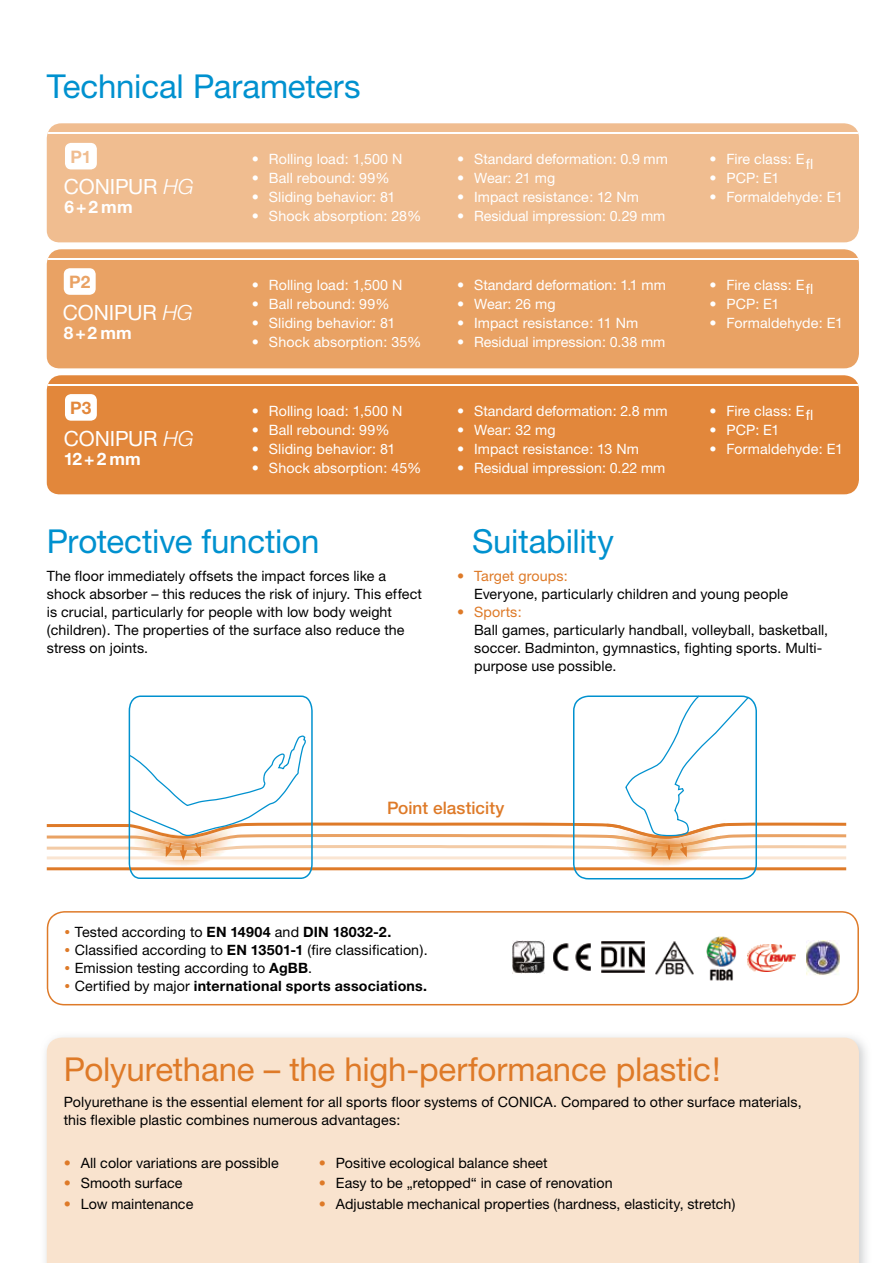
<style>
.page{position:relative;width:893px;height:1263px;background:#fff}
.page>*{position:absolute;margin:0;border:0;box-sizing:border-box;transform-origin:0 0}
.t1{font:33px "Helvetica Neue CE";letter-spacing:-.005em;color:#0091cf}
.t2{font:33px "Helvetica Neue CE";letter-spacing:-.005em;color:#de7a28}
.t3{font:21px "Helvetica Neue CE";letter-spacing:-.005em;color:#fff}
.t4{font:700 17.25px "Helvetica Neue";letter-spacing:.01em;color:#fff}
.t5{font:500 17.25px "Helvetica Neue CE";color:#de7a28}
.t6{font:700 17.25px "Helvetica Neue";color:#f0bd90}
.t7{font:700 17.25px "Helvetica Neue";color:#e9a264}
.t8{font:700 17.25px "Helvetica Neue";color:#e2873b}
.t9{font:14.25px/18px "Helvetica Neue CE";letter-spacing:.005em;color:#000}
.t10{font:14.25px "Helvetica Neue CE";letter-spacing:.005em;color:#fff}
.t11{font:700 14.25px "Helvetica Neue";letter-spacing:.015em;color:#000}
.t12{font:14.25px "Helvetica Neue CE";letter-spacing:.005em;color:#de7a28}
.s1{font-weight:300;font-style:italic}
.s2{font-family:"Bell Gothic";font-weight:700;color:#de7a28}
.s3{font-family:"Helvetica Neue";font-weight:700}
.s4{font-family:"Bell Gothic";color:#de7a28}
.s5{font-family:"Helvetica Neue CE";font-weight:400}
.s6{color:#de7a28}
</style>
<div class="page">
<div style="left:47px;top:1037px;width:812px;height:226px;background:#f9e3ce"></div>
<div style="left:47px;top:123px;width:812px;height:119px;background:#f0bd90"></div>
<hr style="left:47px;top:132px;width:812px;height:1px;background:#fff">
<div style="left:47px;top:249px;width:812px;height:119px;background:#e9a264"></div>
<hr style="left:47px;top:258px;width:812px;height:1px;background:#fff">
<div style="left:47px;top:375px;width:812px;height:119px;background:#e2873b"></div>
<hr style="left:47px;top:384px;width:812px;height:1px;background:#fff">
<svg style="left:65px;top:143px;width:32px;height:26px"></svg>
<svg style="left:64px;top:268px;width:32px;height:27px"></svg>
<svg style="left:65px;top:394px;width:32px;height:27px"></svg>
<svg style="left:47px;top:695px;width:799px;height:184px"></svg>
<svg style="left:47px;top:911px;width:812px;height:94px"></svg>
<img style="left:748px;top:945px;width:48px;height:26px">
<img style="left:807px;top:941px;width:32px;height:35px">
<img style="left:655px;top:941px;width:40px;height:33px">
<img style="left:601px;top:942px;width:43px;height:31px">
<img style="left:705px;top:936px;width:32px;height:44px">
<img style="left:553px;top:942px;width:38px;height:31px">
<img style="left:513px;top:940px;width:32px;height:34px">
<h1 class="t1" style="left:47px;top:67px;width:315px">Technical Parameters</h1>
<p class="t6" style="left:70px;top:146px;width:22px">P1</p>
<h2 class="t3" style="left:64px;top:174px;width:131px">CONIPUR <span class="s1">HG</span></h2>
<p class="t4" style="left:65px;top:196px;width:69px">6+2 mm</p>
<p class="t7" style="left:69px;top:271px;width:23px">P2</p>
<h2 class="t3" style="left:63px;top:300px;width:131px">CONIPUR <span class="s1">HG</span></h2>
<p class="t4" style="left:64px;top:322px;width:70px">8+2 mm</p>
<p class="t8" style="left:70px;top:397px;width:23px">P3</p>
<h2 class="t3" style="left:64px;top:426px;width:131px">CONIPUR <span class="s1">HG</span></h2>
<p class="t4" style="left:64px;top:448px;width:79px">12+2 mm</p>
<p class="t10" style="left:252px;top:150px;width:152px">• Rolling load: 1,500 N</p>
<p class="t10" style="left:252px;top:169px;width:139px">• Ball rebound: 99%</p>
<p class="t10" style="left:252px;top:188px;width:145px">• Sliding behavior: 81</p>
<p class="t10" style="left:252px;top:208px;width:171px">• Shock absorption: 28%</p>
<p class="t10" style="left:252px;top:276px;width:152px">• Rolling load: 1,500 N</p>
<p class="t10" style="left:252px;top:295px;width:139px">• Ball rebound: 99%</p>
<p class="t10" style="left:252px;top:314px;width:145px">• Sliding behavior: 81</p>
<p class="t10" style="left:252px;top:333px;width:171px">• Shock absorption: 35%</p>
<p class="t10" style="left:252px;top:402px;width:152px">• Rolling load: 1,500 N</p>
<p class="t10" style="left:252px;top:421px;width:139px">• Ball rebound: 99%</p>
<p class="t10" style="left:252px;top:440px;width:145px">• Sliding behavior: 81</p>
<p class="t10" style="left:252px;top:459px;width:171px">• Shock absorption: 45%</p>
<p class="t10" style="left:457px;top:150px;width:212px">• Standard deformation: 0.9 mm</p>
<p class="t10" style="left:457px;top:169px;width:100px">• Wear: 21 mg</p>
<p class="t10" style="left:457px;top:189px;width:183px">• Impact resistance: 12 Nm</p>
<p class="t10" style="left:457px;top:208px;width:210px">• Residual impression: 0.29 mm</p>
<p class="t10" style="left:457px;top:276px;width:210px">• Standard deformation: 1.1 mm</p>
<p class="t10" style="left:457px;top:295px;width:100px">• Wear: 26 mg</p>
<p class="t10" style="left:457px;top:314px;width:183px">• Impact resistance: 11 Nm</p>
<p class="t10" style="left:457px;top:333px;width:210px">• Residual impression: 0.38 mm</p>
<p class="t10" style="left:457px;top:402px;width:212px">• Standard deformation: 2.8 mm</p>
<p class="t10" style="left:457px;top:421px;width:100px">• Wear: 32 mg</p>
<p class="t10" style="left:457px;top:440px;width:183px">• Impact resistance: 13 Nm</p>
<p class="t10" style="left:457px;top:459px;width:210px">• Residual impression: 0.22 mm</p>
<h1 class="t1" style="left:47px;top:522px;width:274px">Protective function</h1>
<h1 class="t1" style="left:472px;top:522px;width:143px">Suitability</h1>
<p class="t10" style="left:709px;top:150px;width:105px">• Fire class: Efl</p>
<p class="t10" style="left:709px;top:169px;width:71px">• PCP: E1</p>
<p class="t10" style="left:709px;top:189px;width:135px">• Formaldehyde: E1</p>
<p class="t10" style="left:709px;top:276px;width:105px">• Fire class: Efl</p>
<p class="t10" style="left:709px;top:295px;width:71px">• PCP: E1</p>
<p class="t10" style="left:709px;top:314px;width:135px">• Formaldehyde: E1</p>
<p class="t10" style="left:709px;top:402px;width:105px">• Fire class: Efl</p>
<p class="t10" style="left:709px;top:421px;width:71px">• PCP: E1</p>
<p class="t10" style="left:709px;top:440px;width:135px">• Formaldehyde: E1</p>
<p class="t9" style="left:47px;top:567px;width:377px">The floor immediately offsets the impact forces like a shock absorber – this reduces the risk of injury. This effect is crucial, particularly for people with low body weight<br>( children). The properties of the surface also reduce the stress on joints.</p>
<p class="t12" style="left:457px;top:567px;width:112px">• Target groups:</p>
<p class="t9" style="left:474px;top:585px;width:316px">Everyone, particularly children and young people</p>
<p class="t12" style="left:457px;top:603px;width:66px">• Sports:</p>
<p class="t9" style="left:474px;top:621px;width:356px">Ball games, particularly handball, volleyball, basketball, soccer. Badminton, gymnastics, fighting sports. Multi&shy;purpose use possible.</p>
<p class="t5" style="left:387px;top:798px;width:119px">Point elasticity</p>
<p class="t9" style="left:64px;top:923px;width:329px"><span class="s2">•</span> Tested according to <span class="s3">EN 14904</span> and <span class="s3">DIN 18032-2.</span></p>
<p class="t9" style="left:64px;top:941px;width:365px"><span class="s2">•</span> Classified according to <span class="s3">EN 13501-1</span> (fire classification).</p>
<p class="t9" style="left:64px;top:959px;width:250px"><span class="s2">•</span> Emission testing according to <span class="s3">AgBB</span>.</p>
<p class="t11" style="left:64px;top:977px;width:365px"><span class="s4">•</span> <span class="s5">Certified by major</span> international sports associations.</p>
<h1 class="t2" style="left:64px;top:1049px;width:658px">Polyurethane – the high-performance plastic!</h1>
<p class="t9" style="left:64px;top:1093px;width:739px">Polyurethane is the essential element for all sports floor systems of CONICA. Compared to other surface materials, this flexible plastic combines numerous advantages:</p>
<p class="t9" style="left:319px;top:1154px;width:230px"><span class="s6">•</span> Positive ecological balance sheet</p>
<p class="t9" style="left:319px;top:1174px;width:295px"><span class="s6">•</span> Easy to be „retopped“ in case of renovation</p>
<p class="t9" style="left:319px;top:1195px;width:418px"><span class="s6">•</span> Adjustable mechanical properties (hardness, elasticity, stretch)</p>
<p class="t9" style="left:64px;top:1154px;width:217px"><span class="s6">•</span> All color variations are possible</p>
<p class="t9" style="left:64px;top:1174px;width:120px"><span class="s6">•</span> Smooth surface</p>
<p class="t9" style="left:64px;top:1195px;width:131px"><span class="s6">•</span> Low maintenance</p>
</div>
